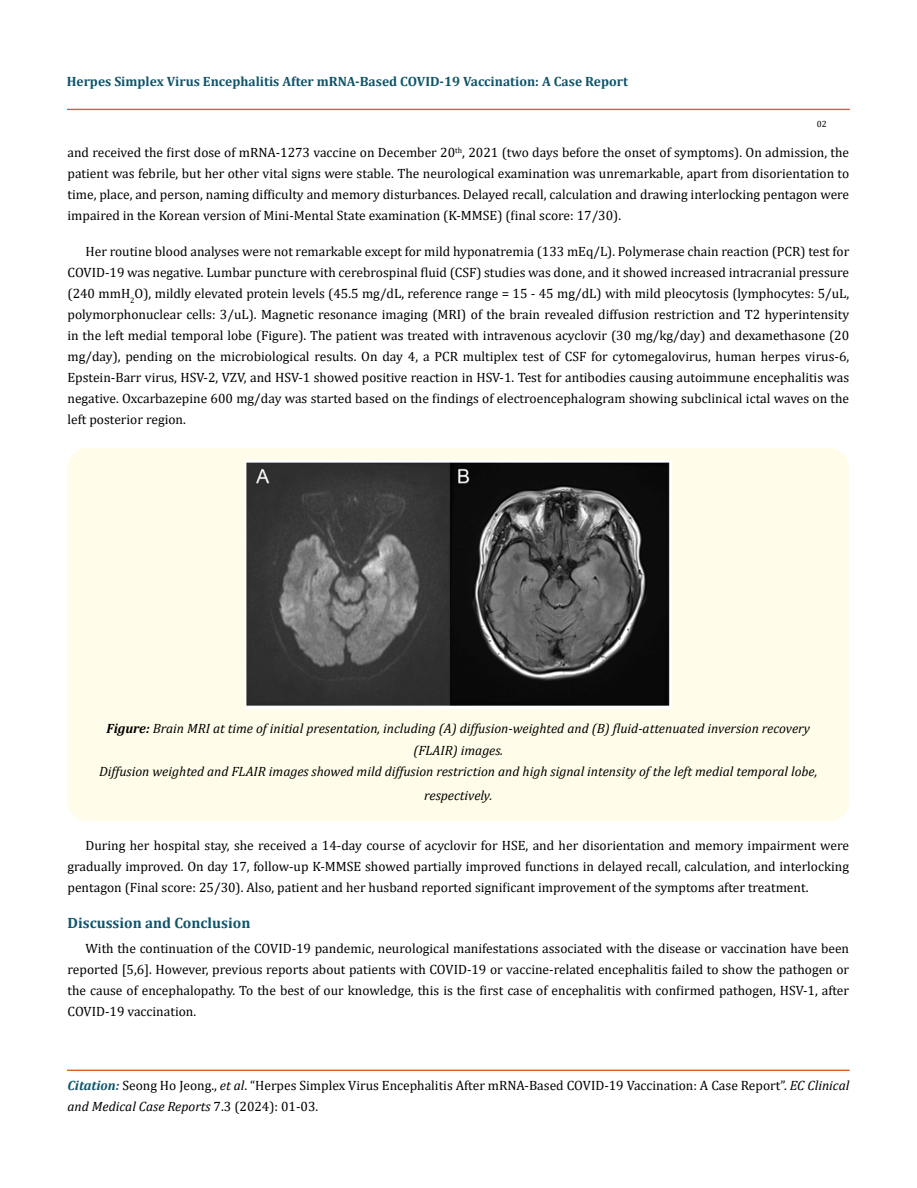
<style>
.page{position:relative;width:917px;height:1188px;background:#fff}
.page>*{position:absolute;margin:0;border:0;box-sizing:border-box;transform-origin:0 0}
.t1{font:700 15px "Cambria";color:#0e546a}
.t2{font:13.5px/21px "Cambria";color:#000;text-align:justify}
.t3{font:italic 13.5px/22.5px "Cambria";color:#000;text-align:center}
.t4{font:700 13.5px "Cambria";color:#0e546a}
.t5{font:9px "Cambria";color:#000}
.s1{font-weight:700}
.s2{font-weight:700;font-style:italic;color:#0e546a}
.s3{font-style:italic}
</style>
<div class="page">
<div style="left:67px;top:109px;width:782px;height:1px;border:1px solid #e05d1a"></div>
<div style="left:67px;top:1070px;width:782px;height:1px;border:1px solid #e05d1a"></div>
<div style="left:67px;top:448px;width:782px;height:373px;background:#fffde9;border-radius:19px"></div>
<img style="left:245px;top:461px;width:426px;height:247px">
<p class="t4" style="left:67px;top:72px;width:562px">Herpes Simplex Virus Encephalitis After mRNA-Based COVID-19 Vaccination: A Case Report</p>
<p class="t5" style="left:816px;top:118px;width:11px">02</p>
<p class="t2" style="left:67px;top:142px;width:783px">and received the first dose of mRNA-1273 vaccine on December 20<sup>th</sup>, 2021 (two days before the onset of symptoms). On admission, the patient was febrile, but her other vital signs were stable. The neurological examination was unremarkable, apart from disorientation to time, place, and person, naming difficulty and memory disturbances. Delayed recall, calculation and drawing interlocking pentagon were impaired in the Korean version of Mini-Mental State examination (K-MMSE) (final score: 17/30).</p>
<p class="t2" style="left:67px;top:241px;width:783px;text-indent:18px">Her routine blood analyses were not remarkable except for mild hyponatremia (133 mEq/L). Polymerase chain reaction (PCR) test for COVID-19 was negative. Lumbar puncture with cerebrospinal fluid (CSF) studies was done, and it showed increased intracranial pressure (240 mmH<sub>2</sub>O), mildly elevated protein levels (45.5 mg/dL, reference range = 15 - 45 mg/dL) with mild pleocytosis (lymphocytes: 5/uL, polymorphonuclear cells: 3/uL). Magnetic resonance imaging (MRI) of the brain revealed diffusion restriction and T2 hyperintensity in the left medial temporal lobe (Figure). The patient was treated with intravenous acyclovir (30 mg/kg/day) and dexamethasone (20 mg/day), pending on the microbiological results. On day 4, a PCR multiplex test of CSF for cytomegalovirus, human herpes virus-6, Epstein-Barr virus, HSV-2, VZV, and HSV-1 showed positive reaction in HSV-1. Test for antibodies causing autoimmune encephalitis was negative. Oxcarbazepine 600 mg/day was started based on the findings of electroencephalogram showing subclinical ictal waves on the left posterior region.</p>
<p class="t3" style="left:106px;top:716px;width:705px"><span class="s1">Figure:</span> Brain MRI at time of initial presentation, including (A) diffusion-weighted and (B) fluid-attenuated inversion recovery (FLAIR) images.</p>
<p class="t3" style="left:99px;top:759px;width:719px;line-height:24px">Diffusion weighted and FLAIR images showed mild diffusion restriction and high signal intensity of the left medial temporal lobe, respectively.</p>
<p class="t2" style="left:68px;top:834px;width:783px;text-indent:18px">During her hospital stay, she received a 14-day course of acyclovir for HSE, and her disorientation and memory impairment were gradually improved. On day 17, follow-up K-MMSE showed partially improved functions in delayed recall, calculation, and interlocking pentagon (Final score: 25/30). Also, patient and her husband reported significant improvement of the symptoms after treatment.</p>
<p class="t1" style="left:68px;top:912px;width:184px">Discussion and Conclusion</p>
<p class="t2" style="left:68px;top:938px;width:783px;text-indent:18px">With the continuation of the COVID-19 pandemic, neurological manifestations associated with the disease or vaccination have been reported [5,6]. However, previous reports about patients with COVID-19 or vaccine-related encephalitis failed to show the pathogen or the cause of encephalopathy. To the best of our knowledge, this is the first case of encephalitis with confirmed pathogen, HSV-1, after COVID-19 vaccination.</p>
<p class="t2" style="left:67px;top:1075px;width:783px"><span class="s2">Citation:</span> Seong Ho Jeong., <span class="s3">et al</span>. “Herpes Simplex Virus Encephalitis After mRNA-Based COVID-19 Vaccination: A Case Report”. <span class="s3">EC Clinical and Medical Case Reports</span> 7.3 (2024): 01-03.</p>
</div>
